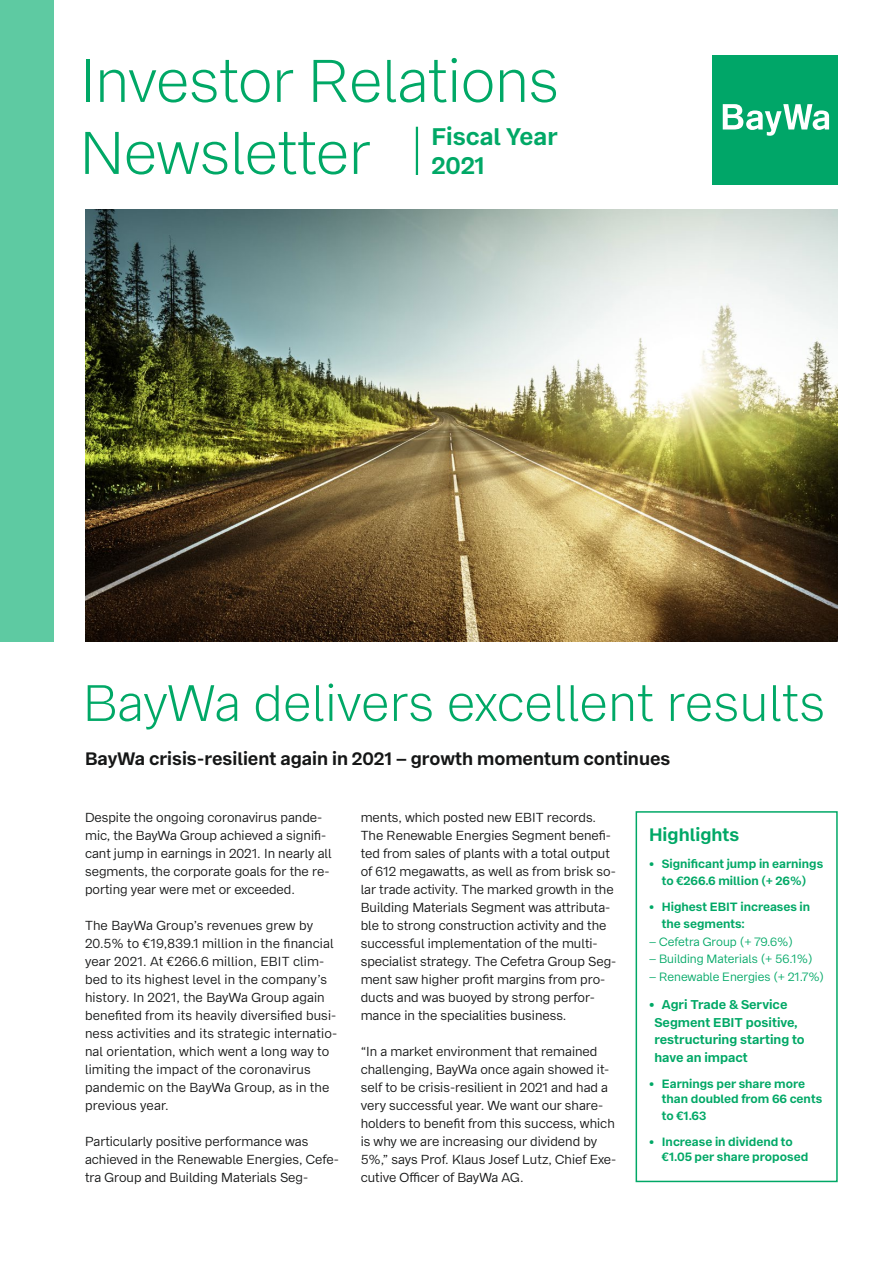
<style>
.page{position:relative;width:893px;height:1263px;background:#fff}
.page>*{position:absolute;margin:0;border:0;box-sizing:border-box;transform-origin:0 0}
.HL_Light___40pt_ZAB{font:300 60px/72px "Bay Wa Sans";letter-spacing:-.01em;color:#00a866}
.BayWa_NL_Head_24_grü{font:300 51px "Bay Wa Sans";color:#00a866}
.BayWa_NL_AusgabeNL_1{font:700 24px "Bay Wa Sans";color:#00a866}
.BayWa_NL_Vorspann_10{font:700 18px "Bay Wa Sans";color:#151616}
.BayWa_NL_Highlight_H{font:700 18px "Bay Wa Sans";color:#00a866}
.BayWa_NL_Fließtext_8{font:13.05px/18px "Bay Wa Sans";color:#151616}
.BayWa_NL_Highlights{font:700 12.75px/17.5px "Bay Wa Sans";color:#00a866}
.BayWa_NL_Highlights-2{font:700 12px/17.5px "Bay Wa Sans";color:#00a866}
.BayWa_NL_Highlights-3{font:12px "Bay Wa Sans";color:#00a866}
</style>
<div class="page">
<div style="left:636px;top:811px;width:202px;height:371px;border:2px solid #00a866"></div>
<hr style="left:416px;top:127px;width:2px;height:48px;background:#00a866">
<div style="left:713px;top:55px;width:125px;height:130px;background:#00a668"></div>
<svg style="left:723px;top:104px;width:106px;height:32px"></svg>
<div style="left:0;top:0;width:53px;height:642px;background:#5ecaa2"></div>
<img style="left:85px;top:210px;width:753px;height:432px">
<p class="HL_Light___40pt_ZAB" style="left:80px;top:45px;width:481px">Investor Relations<br>Newsletter</p>
<p class="BayWa_NL_AusgabeNL_1" style="left:431px;top:122px;width:128px">Fiscal Year</p>
<p class="BayWa_NL_AusgabeNL_1" style="left:431px;top:150px;width:55px">2021</p>
<p class="BayWa_NL_Head_24_grü" style="left:83px;top:672px;width:744px">BayWa delivers excellent results</p>
<p class="BayWa_NL_Vorspann_10" style="left:85px;top:747px;width:587px">BayWa crisis-resilient again in 2021 – growth momentum continues</p>
<p class="BayWa_NL_Fließtext_8" style="left:85px;top:808px;width:248px">Despite the ongoing coronavirus pande&shy;mic, the BayWa Group achieved a signifi&shy;cant jump in earnings in 2021. In nearly all segments, the corporate goals for the re&shy;porting year were met or exceeded.</p>
<p class="BayWa_NL_Fließtext_8" style="left:85px;top:916px;width:254px">The BayWa Group’s revenues grew by 20.5% to €19,839.1 million in the financial year 2021. At €266.6 million, EBIT clim&shy;bed to its highest level in the company’s history. In 2021, the BayWa Group again benefited from its heavily diversified busi&shy;ness activities and its strategic internatio&shy;nal orientation, which went a long way to limiting the impact of the coronavirus pandemic on the BayWa Group, as in the previous year.</p>
<p class="BayWa_NL_Fließtext_8" style="left:85px;top:1132px;width:255px">Particularly positive performance was achieved in the Renewable Energies, Cefe&shy;tra Group and Building Materials Seg-</p>
<p class="BayWa_NL_Fließtext_8" style="left:361px;top:808px;width:257px">ments, which posted new EBIT records.<br>The Renewable Energies Segment benefi&shy;ted from sales of plants with a total output of 612 megawatts, as well as from brisk so&shy;lar trade activity. The marked growth in the Building Materials Segment was attributa&shy;ble to strong construction activity and the successful implementation of the multi&shy;specialist strategy. The Cefetra Group Seg&shy;ment saw higher profit margins from pro&shy;ducts and was buoyed by strong perfor&shy;mance in the specialities business.</p>
<p class="BayWa_NL_Fließtext_8" style="left:361px;top:1042px;width:257px">“In a market environment that remained challenging, BayWa once again showed it&shy;self to be crisis-resilient in 2021 and had a very successful year. We want our share&shy;holders to benefit from this success, which is why we are increasing our dividend by 5%,” says Prof. Klaus Josef Lutz, Chief Exe&shy;cutive Officer of BayWa AG.</p>
<p class="BayWa_NL_Highlight_H" style="left:649px;top:824px;width:92px">Highlights</p>
<p class="BayWa_NL_Highlights-2" style="left:649px;top:855px;width:176px;text-align:center">• Significant jump in earnings to €266.6 million (+ 26%)</p>
<p class="BayWa_NL_Highlights-2" style="left:662px;top:898px;width:150px;text-indent:-13px">• Highest EBIT increases in the segments:</p>
<p class="BayWa_NL_Highlights-3" style="left:649px;top:934px;width:146px">– Cefetra Group (+ 79.6%)</p>
<p class="BayWa_NL_Highlights-3" style="left:649px;top:952px;width:165px">– Building Materials (+ 56.1%)</p>
<p class="BayWa_NL_Highlights-3" style="left:649px;top:970px;width:177px">– Renewable Energies (+ 21.7%)</p>
<p class="BayWa_NL_Highlights" style="left:654px;top:996px;width:152px;text-indent:-5px">• Agri Trade &amp; Service<br>Segment EBIT positive, restructuring starting to have an impact</p>
<p class="BayWa_NL_Highlights-2" style="left:662px;top:1076px;width:162px;line-height:15px;text-indent:-13px">• Earnings per share more than doubled from 66 cents</p>
<p class="BayWa_NL_Highlights-2" style="left:662px;top:1107px;width:46px">to €1.63</p>
<p class="BayWa_NL_Highlights-2" style="left:662px;top:1134px;width:148px;line-height:15px;text-indent:-13px">• Increase in dividend to €1.05 per share proposed</p>
</div>
